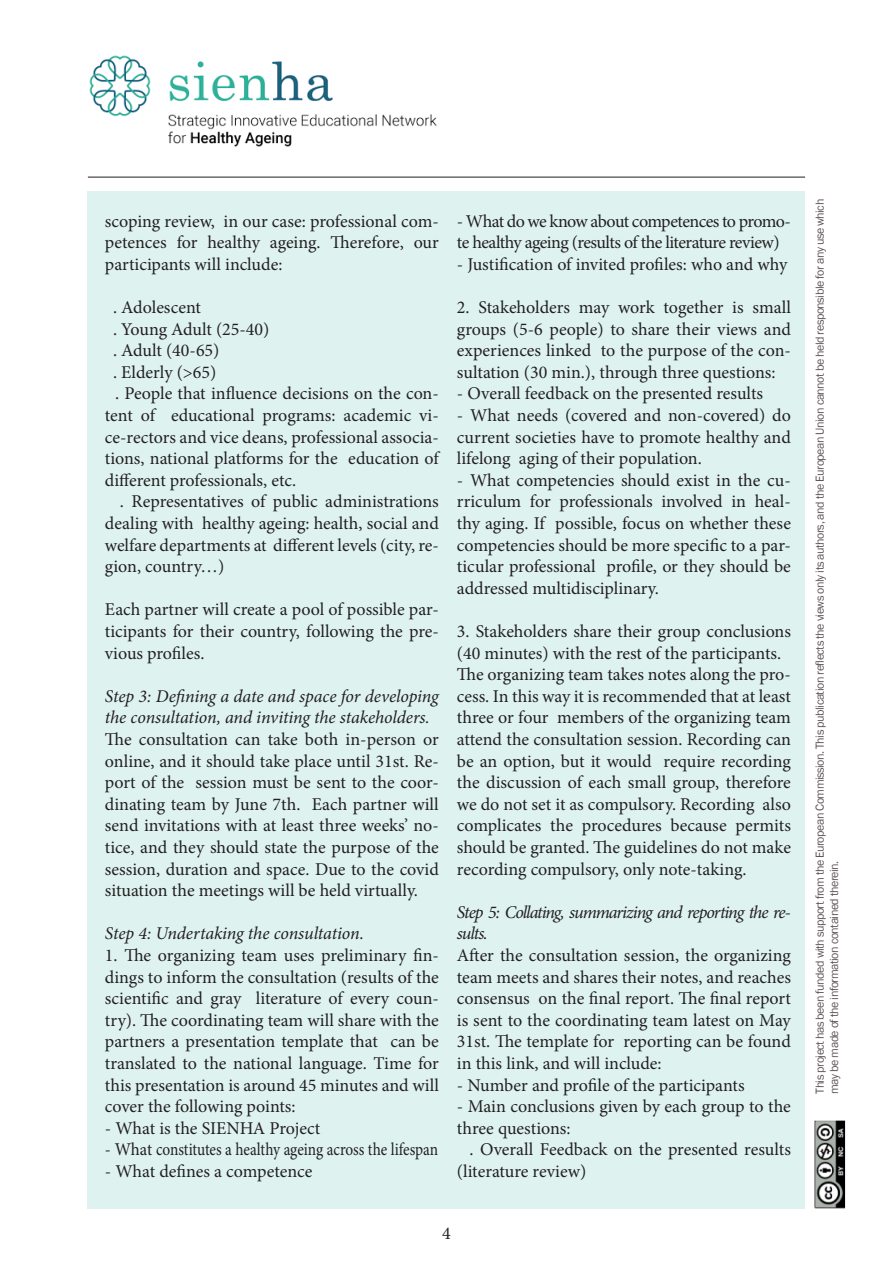
<style>
.page{position:relative;width:893px;height:1263px;background:#fff}
.page>*{position:absolute;margin:0;border:0;box-sizing:border-box;transform-origin:0 0}
.t1{font:18px/21.6px "Minion Pro";letter-spacing:-.005em;color:#231f20;text-align:justify}
.t2{font:italic 18px/21.6px "Minion Pro";letter-spacing:-.01em;color:#231f20}
.t3{font:18px/21.6px "Minion Pro";letter-spacing:-.035em;color:#231f20}
.t4{font:italic 18px/21.6px "Minion Pro";letter-spacing:-.06em;color:#231f20}
.t5{font:18px "Minion Pro";letter-spacing:-.005em;color:#231f20;scale:.94 1}
.t6{font:12px/14.4px "Franklin Gothic";letter-spacing:-.04em;color:#625558}
</style>
<div class="page">
<div style="left:88px;top:191px;width:717px;height:1018px;background:#def3f0"></div>
<img style="left:814px;top:1120px;width:32px;height:89px">
<hr style="left:88px;top:177px;width:717px;height:1px;background:#231f20">
<img style="left:89px;top:55px;width:348px;height:92px">
<p class="t1" style="left:105px;top:210px;width:335px">scoping review, in our case: professional com&shy;petences for healthy ageing. Therefore, our participants will include:</p>
<p class="t1" style="left:113px;top:296px;width:89px">. Adolescent</p>
<p class="t1" style="left:113px;top:318px;width:158px">. Young Adult (25-40)</p>
<p class="t1" style="left:113px;top:340px;width:108px">. Adult (40-65)</p>
<p class="t1" style="left:113px;top:361px;width:105px">. Elderly (&gt;65)</p>
<p class="t1" style="left:105px;top:383px;width:335px;text-indent:10px">. People that influence decisions on the con&shy;tent of educational programs: academic vi&shy;ce-rectors and vice deans, professional associa&shy;tions, national platforms for the education of different professionals, etc.</p>
<p class="t1" style="left:105px;top:491px;width:335px;text-indent:15px">. Representatives of public administrations dealing with healthy ageing: health, social and welfare departments at different levels (city, re&shy;gion, country…)</p>
<p class="t1" style="left:105px;top:599px;width:335px">Each partner will create a pool of possible par&shy;ticipants for their country, following the pre&shy;vious profiles.</p>
<p class="t2" style="left:105px;top:685px;width:335px">Step 3: Defining a date and space for developing the consultation, and inviting the stakeholders.</p>
<p class="t1" style="left:105px;top:728px;width:335px">The consultation can take both in-person or online, and it should take place until 31st. Re&shy;port of the session must be sent to the coor&shy;dinating team by June 7th. Each partner will send invitations with at least three weeks’ no&shy;tice, and they should state the purpose of the session, duration and space. Due to the covid situation the meetings will be held virtually.</p>
<p class="t2" style="left:105px;top:923px;width:261px">Step 4: Undertaking the consultation.</p>
<p class="t1" style="left:105px;top:944px;width:335px">1. The organizing team uses preliminary fin&shy;dings to inform the consultation (results of the scientific and gray literature of every coun&shy;try). The coordinating team will share with the partners a presentation template that can be translated to the national language. Time for this presentation is around 45 minutes and will cover the following points:</p>
<p class="t1" style="left:105px;top:1117px;width:217px">- What is the SIENHA Project</p>
<p class="t5" style="left:105px;top:1138px;width:356px">- What constitutes a healthy ageing across the lifespan</p>
<p class="t1" style="left:105px;top:1160px;width:209px">- What defines a competence</p>
<p class="t3" style="left:457px;top:210px;width:335px">- What do we know about competences to promo&shy;te healthy ageing (results of the literature review)</p>
<p class="t1" style="left:457px;top:253px;width:332px">- Justification of invited profiles: who and why</p>
<p class="t1" style="left:457px;top:296px;width:336px">2. Stakeholders may work together is small groups (5-6 people) to share their views and experiences linked to the purpose of the con&shy;sultation (30 min.), through three questions:</p>
<p class="t1" style="left:457px;top:383px;width:308px">- Overall feedback on the presented results</p>
<p class="t1" style="left:457px;top:404px;width:335px">- What needs (covered and non-covered) do current societies have to promote healthy and lifelong aging of their population.</p>
<p class="t1" style="left:457px;top:469px;width:336px">- What competencies should exist in the cu&shy;rriculum for professionals involved in heal&shy;thy aging. If possible, focus on whether these competencies should be more specific to a par&shy;ticular professional profile, or they should be addressed multidisciplinary.</p>
<p class="t1" style="left:457px;top:620px;width:336px">3. Stakeholders share their group conclusions (40 minutes) with the rest of the participants.</p>
<p class="t1" style="left:457px;top:664px;width:336px">The organizing team takes notes along the pro&shy;cess. In this way it is recommended that at least three or four members of the organizing team attend the consultation session. Recording can be an option, but it would require recording the discussion of each small group, therefore we do not set it as compulsory. Recording also complicates the procedures because permits should be granted. The guidelines do not make recording compulsory, only note-taking.</p>
<p class="t4" style="left:457px;top:901px;width:335px">Step 5: Collating, summarizing and reporting the re&shy;sults.</p>
<p class="t1" style="left:457px;top:944px;width:336px">After the consultation session, the organizing team meets and shares their notes, and reaches consensus on the final report. The final report is sent to the coordinating team latest on May 31st. The template for reporting can be found in this link, and will include:</p>
<p class="t1" style="left:457px;top:1074px;width:289px">- Number and profile of the participants</p>
<p class="t1" style="left:457px;top:1096px;width:335px">- Main conclusions given by each group to the three questions:</p>
<p class="t1" style="left:457px;top:1139px;width:336px;text-indent:13px">. Overall Feedback on the presented results (literature review)</p>
<p class="t1" style="left:442px;top:1222px;width:10px">4</p>
<p class="t6" style="left:813px;top:1094px;width:896px;rotate:-90deg">This project has been funded with support from the European Commission. This publication reflects the views only its authors, and the European Union cannot be held responsible for any use which may be made of the information contained therein.</p>
</div>
